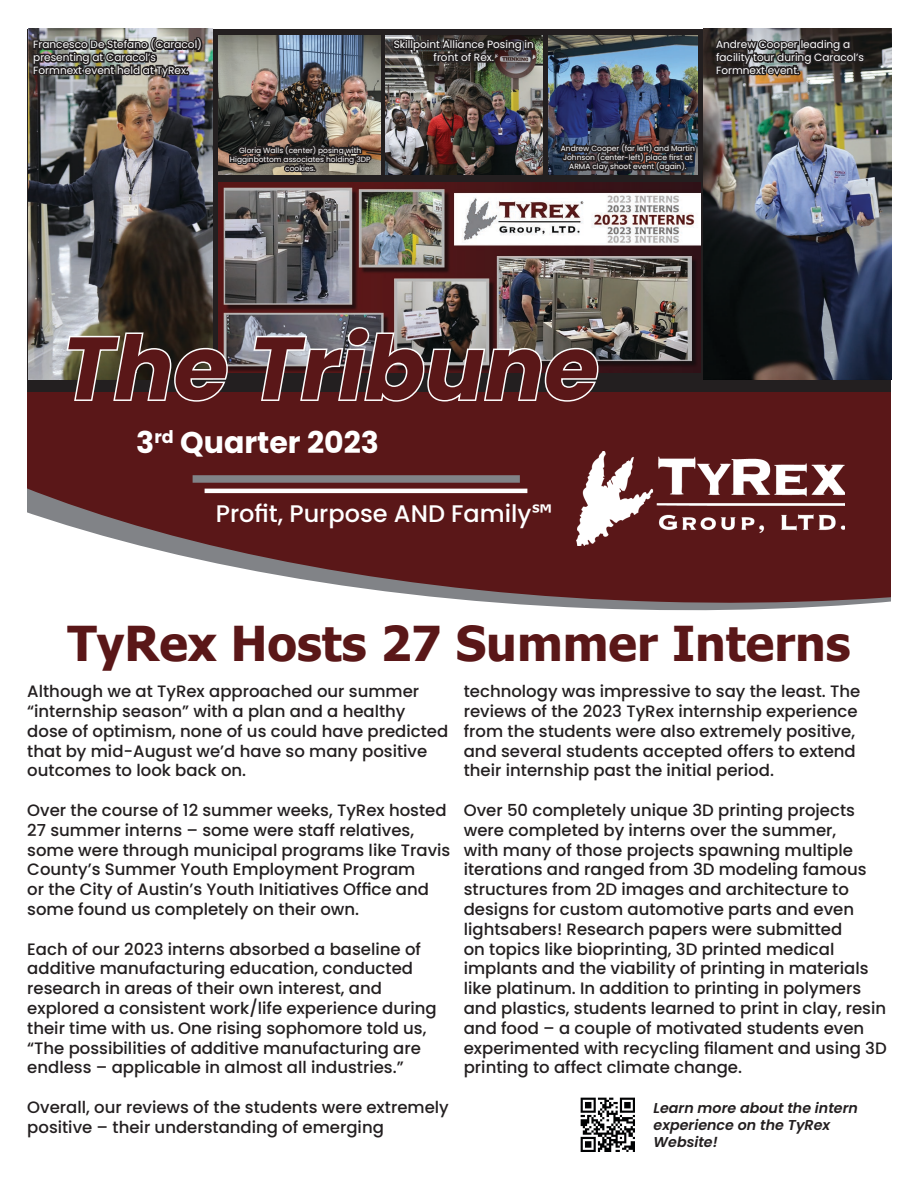
<style>
.page{position:relative;width:918px;height:1188px;background:#fff}
.page>*{position:absolute;margin:0;border:0;box-sizing:border-box;transform-origin:0 0}
.t1{font:italic 700 88.5px "Poppins";color:#5a1718}
.t2{font:700 48px "Tahoma";color:#5a1718}
.t3{font:700 30px "Poppins";color:#fff}
.t4{font:500 24px "Poppins";color:#fff}
.t5{font:500 16.5px/19.8px "Poppins";color:#231f20}
.t6{font:italic 600 14.25px/17.1px "Poppins";color:#231f20}
.t7{font:10.5px/12.6px "Poppins";color:#fff}
.t8{font:7.5px/9px "Poppins";color:#fff;text-align:center}
.s1{font-family:"Tahoma";font-weight:700}
</style>
<div class="page">
<svg style="left:27px;top:391px;width:864px;height:220px;fill:#5a1718"></svg>
<div style="left:27px;top:29px;width:864px;height:362px;background:#231f20"></div>
<div style="left:193px;top:475px;width:327px;height:8px;background:#818387"></div>
<hr style="left:205px;top:489px;width:322px;height:4px;background:#fff">
<img style="left:577px;top:451px;width:267px;height:95px">
<img style="left:704px;top:29px;width:187px;height:351px">
<img style="left:219px;top:183px;width:482px;height:190px">
<img style="left:28px;top:29px;width:184px;height:351px">
<svg style="left:65px;top:331px;width:164px;height:76px"></svg>
<svg style="left:252px;top:325px;width:348px;height:82px"></svg>
<img style="left:580px;top:1097px;width:55px;height:55px">
<img style="left:712px;top:33px;width:155px;height:48px">
<img style="left:31px;top:36px;width:174px;height:45px">
<img style="left:219px;top:36px;width:162px;height:139px">
<img style="left:548px;top:36px;width:149px;height:139px">
<img style="left:386px;top:36px;width:156px;height:139px">
<svg style="left:390px;top:35px;width:146px;height:31px"></svg>
<svg style="left:228px;top:138px;width:146px;height:37px"></svg>
<img style="left:557px;top:133px;width:141px;height:42px">
<p class="t7" style="left:33px;top:39px;width:170px">Francesco De Stefano (Caracol) presenting at Caracol’s<br>Formnext event held at TyRex.</p>
<p class="t7" style="left:394px;top:39px;width:142px;text-align:center">Skillpoint Alliance Posing in front of Rex.</p>
<p class="t7" style="left:716px;top:39px;width:149px">Andrew Cooper leading a facility tour during Caracol’s<br>Formnext event.</p>
<p class="t8" style="left:230px;top:145px;width:142px">Gloria Walls (center) posing with<br>Higginbottom associates holding 3DP cookies.</p>
<p class="t8" style="left:561px;top:144px;width:135px">Andrew Cooper (far left) and Martin<br>Johnson (center-left) place first at<br>ARMA clay shoot event (again).</p>
<p class="t1" style="left:62px;top:317px;width:539px">The Tribune</p>
<p class="t3" style="left:136px;top:425px;width:244px">3<sup>rd</sup> Quarter 2023</p>
<h3 class="t4" style="left:216px;top:499px;width:338px">Profit, Purpose AND Family<span class="s1">℠</span></h3>
<p class="t2" style="left:67px;top:610px;width:785px">TyRex Hosts 27 Summer Interns</p>
<p class="t5" style="left:27px;top:682px;width:422px">Although we at TyRex approached our summer “internship season” with a plan and a healthy dose of optimism, none of us could have predicted that by mid-August we’d have so many positive outcomes to look back on.</p>
<p class="t5" style="left:27px;top:800px;width:425px">Over the course of 12 summer weeks, TyRex hosted 27 summer interns – some were staff relatives, some were through municipal programs like Travis County’s Summer Youth Employment Program<br>or the City of Austin’s Youth Initiatives Office and some found us completely on their own.</p>
<p class="t5" style="left:27px;top:939px;width:411px">Each of our 2023 interns absorbed a baseline of additive manufacturing education, conducted research in areas of their own interest, and explored a consistent work/life experience during their time with us. One rising sophomore told us, “The possibilities of additive manufacturing are endless – applicable in almost all industries.”</p>
<p class="t5" style="left:27px;top:1097px;width:423px">Overall, our reviews of the students were extremely positive – their understanding of emerging</p>
<p class="t5" style="left:464px;top:682px;width:398px">technology was impressive to say the least. The reviews of the 2023 TyRex internship experience from the students were also extremely positive, and several students accepted offers to extend their internship past the initial period.</p>
<p class="t5" style="left:464px;top:800px;width:424px">Over 50 completely unique 3D printing projects were completed by interns over the summer,<br>with many of those projects spawning multiple iterations and ranged from 3D modeling famous structures from 2D images and architecture to designs for custom automotive parts and even lightsabers! Research papers were submitted<br>on topics like bioprinting, 3D printed medical implants and the viability of printing in materials like platinum. In addition to printing in polymers and plastics, students learned to print in clay, resin and food – a couple of motivated students even experimented with recycling filament and using 3D printing to affect climate change.</p>
<p class="t6" style="left:654px;top:1099px;width:206px">Learn more about the intern experience on the TyRex<br>Website!</p>
</div>
